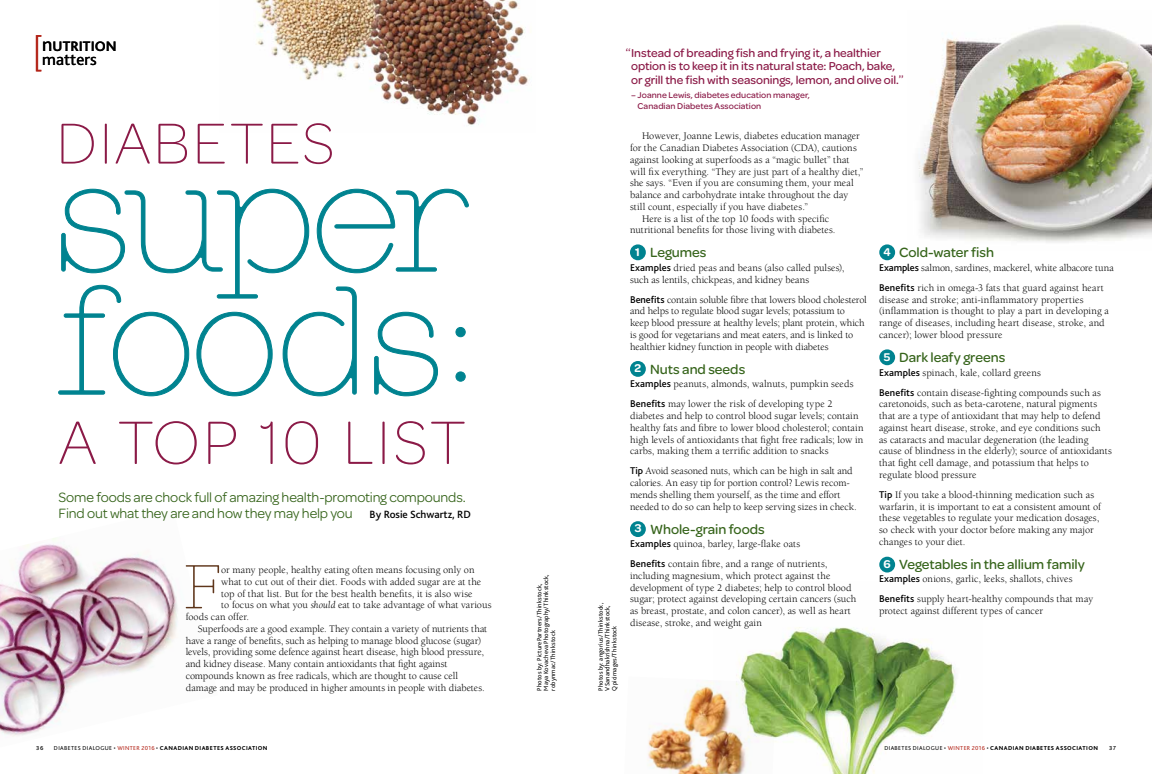
<style>
.page{position:relative;width:1152px;height:774px;background:#fff}
.page>*{position:absolute;margin:0;border:0;box-sizing:border-box;transform-origin:0 0}
.t1{font:138.9px/123px "Peggs";letter-spacing:-.025em;color:#008390}
.t2{font:200 65.2px "Omnes";letter-spacing:.035em;color:#8b1a47}
.t3{font:200 61.5px "Omnes";letter-spacing:.04em;color:#8b1a47}
.t4{font:55.9px "Peggs";color:#5f361b}
.t5{font:17px "Bliss 2";color:#000}
.t6{font:14.4px/16px "Omnes";letter-spacing:-.01em;color:#36641b}
.t7{font:700 14.4px "Bliss 2";color:#000}
.t8{font:500 14.2px "Omnes";letter-spacing:-.005em;color:#36641b}
.t9{font:500 12.2px/13.7px "Omnes";letter-spacing:-.005em;color:#8b1a47}
.t10{font:600 12px "Omnes";color:#fff}
.t11{font:10.2px/11.7px "Berkeley Std";letter-spacing:.005em;color:#000}
.t12{font:500 9px/11px "Omnes";letter-spacing:.01em;color:#8b1a47}
.t13{font:6.5px/6.7px "Bliss 2";letter-spacing:.02em;color:#000}
.t14{font:800 6px "Bliss 2";letter-spacing:.065em;color:#000}
.t15{font:500 6px "Bliss 2";color:#000}
.s1{font-weight:200;font-size:36.2px;color:#b32317}
.s2{font-weight:400;font-size:20px}
.s3{font-size:89.3px}
.s4{font-family:"Bliss 2";font-weight:500;font-size:11px;color:#000}
.s5{font-style:italic}
.s6{font-family:"Gotham";font-weight:400}
.s7{font-family:"Bliss 2";font-weight:500}
.s8{font-weight:400}
.s9{font-weight:400;color:#b32317}
</style>
<div class="page">
<img style="left:648px;top:681px;width:66px;height:93px">
<img style="left:918px;top:24px;width:234px;height:219px">
<img style="left:714px;top:627px;width:242px;height:147px">
<svg style="left:58px;top:189px;width:411px;height:207px"></svg>
<div style="left:630px;top:244px;width:16px;height:16px;background:#008390;border-radius:50%"></div>
<div style="left:630px;top:361px;width:16px;height:16px;background:#008390;border-radius:50%"></div>
<div style="left:879px;top:244px;width:16px;height:16px;background:#008390;border-radius:50%"></div>
<div style="left:879px;top:349px;width:16px;height:16px;background:#008390;border-radius:50%"></div>
<div style="left:879px;top:557px;width:16px;height:16px;background:#008390;border-radius:50%"></div>
<div style="left:630px;top:521px;width:16px;height:16px;background:#008390;border-radius:50%"></div>
<img style="left:0;top:538px;width:178px;height:199px">
<img style="left:255px;top:0;width:273px;height:125px">
<h3 class="t5" style="left:33px;top:49px;width:66px"><span class="s1">[</span>matters</h3>
<h3 class="t7" style="left:42px;top:37px;width:76px"><span class="s2">n</span>UTRITION</h3>
<h3 class="t3" style="left:57px;top:104px;width:280px">DIABETES</h3>
<h1 class="t1" style="left:54px;top:157px;width:418px">super foods<span class="s3">:</span></h1>
<h2 class="t2" style="left:59px;top:400px;width:409px">A TOP 10 LIST</h2>
<h3 class="t6" style="left:59px;top:489px;width:414px">Some foods are chock full of amazing health-promoting compounds.<br>Find out what they are and how they may help you <span class="s4">By Rosie Schwartz, RD</span></h3>
<h3 class="t4" style="left:184px;top:553px;width:38px">F</h3>
<p class="t11" style="left:221px;top:564px;width:255px">or many people, healthy eating often means focusing only on</p>
<p class="t11" style="left:221px;top:576px;width:261px">what to cut out of their diet. Foods with added sugar are at the</p>
<p class="t11" style="left:221px;top:588px;width:253px">top of that list. But for the best health benefits, it is also wise</p>
<p class="t11" style="left:221px;top:599px;width:272px">to focus on what you <span class="s5">should</span> eat to take advantage of what various</p>
<p class="t11" style="left:186px;top:611px;width:65px">foods can offer.</p>
<p class="t11" style="left:198px;top:623px;width:291px">Superfoods are a good example. They contain a variety of nutrients that</p>
<p class="t11" style="left:186px;top:635px;width:297px">have a range of benefits, such as helping to manage blood glucose (sugar)</p>
<p class="t11" style="left:186px;top:646px;width:300px">levels, providing some defence against heart disease, high blood pressure,</p>
<p class="t11" style="left:186px;top:658px;width:263px">and kidney disease. Many contain antioxidants that fight against</p>
<p class="t11" style="left:186px;top:670px;width:274px">compounds known as free radicals, which are thought to cause cell</p>
<p class="t11" style="left:186px;top:682px;width:300px">damage and may be produced in higher amounts in people with diabetes.</p>
<p class="t13" style="left:536px;top:691px;width:118px;rotate:-90deg">Photos by: PicturePartners/Thinkstock,<br>Maya Kovacheva Photography/Thinkstock, robynmac/Thinkstock</p>
<p class="t9" style="left:631px;top:45px;width:274px;text-indent:-6px"><span class="s6">“</span>Instead of breading fish and frying it, a healthier option is to keep it in its natural state: Poach, bake, or grill the fish with seasonings, lemon, and olive oil.<span class="s6">”</span></p>
<p class="t12" style="left:638px;top:89px;width:174px;text-indent:-6px">– Joanne Lewis, diabetes education manager,<br>Canadian Diabetes Association</p>
<p class="t13" style="left:597px;top:691px;width:89px;rotate:-90deg">Photos by: angorius/Thinkstock,<br>VSanandhakrishna/Thinkstock,<br>Qpicimages/Thinkstock</p>
<p class="t11" style="left:642px;top:130px;width:219px">However, Joanne Lewis, diabetes education manager</p>
<p class="t11" style="left:630px;top:142px;width:228px">for the Canadian Diabetes Association (CDA), cautions</p>
<p class="t11" style="left:630px;top:154px;width:221px">against looking at superfoods as a “magic bullet” that</p>
<p class="t11" style="left:630px;top:166px;width:235px">will fix everything. “They are just part of a healthy diet,”</p>
<p class="t11" style="left:630px;top:177px;width:225px">she says. “Even if you are consuming them, your meal</p>
<p class="t11" style="left:630px;top:189px;width:220px">balance and carbohydrate intake throughout the day</p>
<p class="t11" style="left:630px;top:201px;width:179px">still count, especially if you have diabetes.”</p>
<p class="t11" style="left:642px;top:213px;width:189px">Here is a list of the top 10 foods with specific</p>
<p class="t11" style="left:630px;top:224px;width:207px">nutritional benefits for those living with diabetes.</p>
<h3 class="t8" style="left:650px;top:243px;width:58px">Legumes</h3>
<p class="t11" style="left:630px;top:262px;width:216px"><span class="s7">Examples</span> dried peas and beans (also called pulses), such as lentils, chickpeas, and kidney beans</p>
<p class="t11" style="left:630px;top:294px;width:238px"><span class="s7">Benefits</span> contain soluble fibre that lowers blood cholesterol and helps to regulate blood sugar levels; potassium to<br>keep blood pressure at healthy levels; plant protein, which is good for vegetarians and meat eaters, and is linked to healthier kidney function in people with diabetes</p>
<h3 class="t8" style="left:650px;top:359px;width:97px">Nuts and seeds</h3>
<p class="t11" style="left:630px;top:374px;width:225px;line-height:20px"><span class="s7">Examples</span> peanuts, almonds, walnuts, pumpkin seeds<br><span class="s7">Benefits</span> may lower the risk of developing type 2</p>
<p class="t11" style="left:630px;top:410px;width:235px">diabetes and help to control blood sugar levels; contain healthy fats and fibre to lower blood cholesterol; contain high levels of antioxidants that fight free radicals; low in carbs, making them a terrific addition to snacks</p>
<p class="t11" style="left:630px;top:465px;width:228px"><span class="s7">Tip</span> Avoid seasoned nuts, which can be high in salt and calories. An easy tip for portion control? Lewis recom&shy;mends shelling them yourself, as the time and effort needed to do so can help to keep serving sizes in check.</p>
<h3 class="t8" style="left:650px;top:519px;width:116px">Whole-grain foods</h3>
<p class="t11" style="left:630px;top:534px;width:199px;line-height:20px"><span class="s7">Examples</span> quinoa, barley, large-flake oats<br><span class="s7">Benefits</span> contain fibre, and a range of nutrients,</p>
<p class="t11" style="left:630px;top:570px;width:228px">including magnesium, which protect against the development of type 2 diabetes; help to control blood sugar; protect against developing certain cancers (such as breast, prostate, and colon cancer), as well as heart disease, stroke, and weight gain</p>
<p class="t10" style="left:635px;top:244px;width:6px">1</p>
<p class="t10" style="left:635px;top:360px;width:8px">2</p>
<p class="t10" style="left:635px;top:520px;width:8px">3</p>
<h3 class="t8" style="left:899px;top:243px;width:97px">Cold-water fish</h3>
<p class="t11" style="left:879px;top:258px;width:236px;line-height:20px"><span class="s7">Examples</span> salmon, sardines, mackerel, white albacore tuna<br><span class="s7">Benefits</span> rich in omega-3 fats that guard against heart</p>
<p class="t11" style="left:879px;top:294px;width:231px">disease and stroke; anti-inflammatory properties (inflammation is thought to play a part in developing a range of diseases, including heart disease, stroke, and cancer); lower blood pressure</p>
<h3 class="t8" style="left:899px;top:347px;width:108px">Dark leafy greens</h3>
<p class="t11" style="left:879px;top:363px;width:223px;line-height:20px"><span class="s7">Examples</span> spinach, kale, collard greens<br><span class="s7">Benefits</span> contain disease-fighting compounds such as</p>
<p class="t11" style="left:879px;top:398px;width:234px">caretonoids, such as beta-carotene, natural pigments that are a type of antioxidant that may help to defend against heart disease, stroke, and eye conditions such<br>as cataracts and macular degeneration (the leading cause of blindness in the elderly); source of antioxidants that fight cell damage, and potassium that helps to regulate blood pressure</p>
<p class="t11" style="left:879px;top:489px;width:224px"><span class="s7">Tip</span> If you take a blood-thinning medication such as warfarin, it is important to eat a consistent amount of these vegetables to regulate your medication dosages, so check with your doctor before making any major changes to your diet.</p>
<h3 class="t8" style="left:899px;top:554px;width:187px">Vegetables in the allium family</h3>
<p class="t11" style="left:879px;top:569px;width:216px;line-height:20px"><span class="s7">Examples</span> onions, garlic, leeks, shallots, chives<br><span class="s7">Benefits</span> supply heart-healthy compounds that may</p>
<p class="t11" style="left:879px;top:605px;width:165px">protect against different types of cancer</p>
<p class="t10" style="left:884px;top:244px;width:9px">4</p>
<p class="t10" style="left:884px;top:349px;width:8px">5</p>
<p class="t10" style="left:884px;top:556px;width:9px">6</p>
<p class="t15" style="left:36px;top:745px;width:9px">36</p>
<p class="t14" style="left:54px;top:745px;width:215px"><span class="s8">DIABETES DIALOGUE •</span> <span class="s9">WINTER 2016</span> <span class="s8">•</span> CANADIAN DIABETES ASSOCIATION</p>
<p class="t14" style="left:884px;top:745px;width:215px"><span class="s8">DIABETES DIALOGUE •</span> <span class="s9">WINTER 2016</span> <span class="s8">•</span> CANADIAN DIABETES ASSOCIATION</p>
<p class="t15" style="left:1109px;top:745px;width:8px">37</p>
</div>
